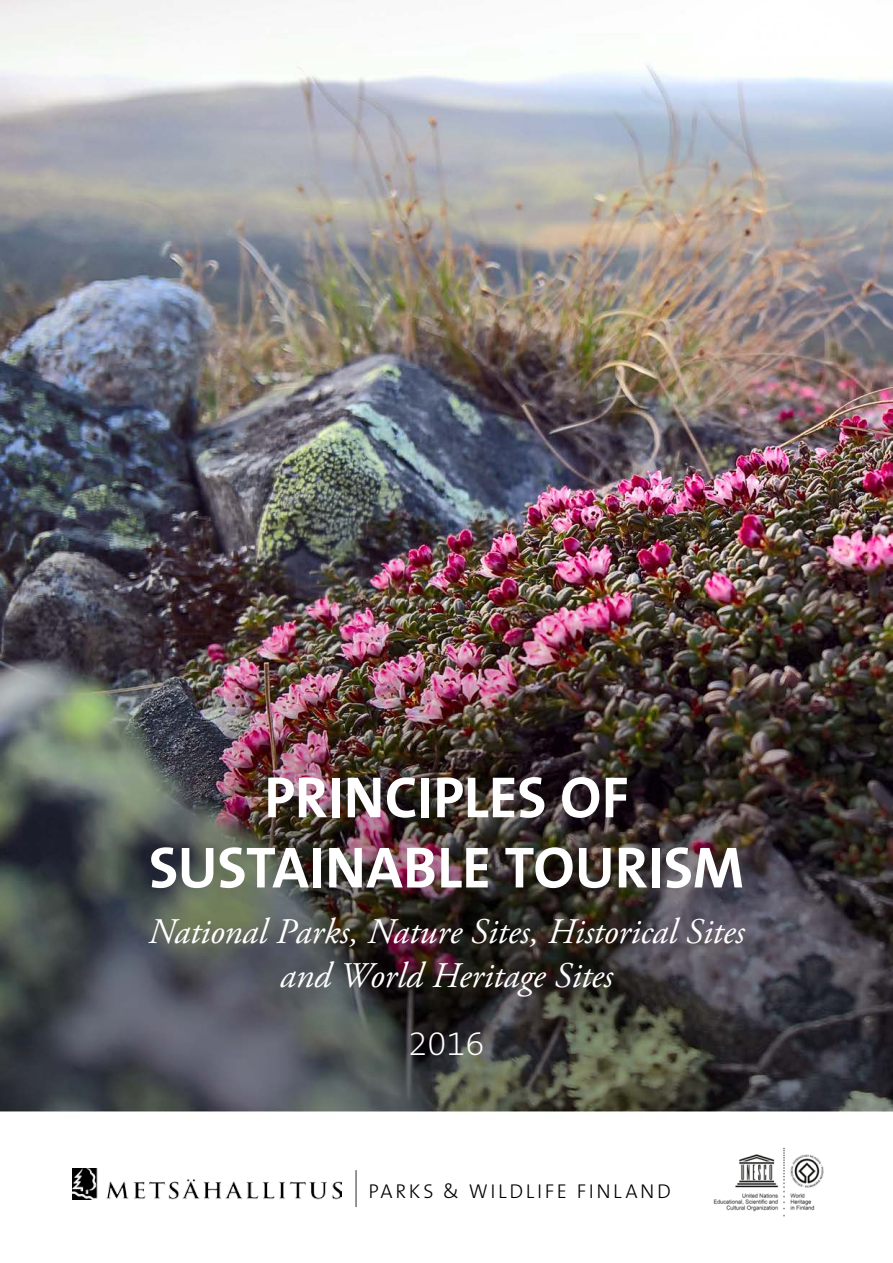
<style>
.page{position:relative;width:893px;height:1263px;background:#fff}
.page>*{position:absolute;margin:0;border:0;box-sizing:border-box;transform-origin:0 0}
.t1{font:700 58.5px/70.2px "The Sans Os F";color:#fff;text-align:center}
.t2{font:italic 36px/43.2px "Adobe Garamond Pro";color:#fff;text-align:center}
.t3{font:200 34.5px "The Sans Os F";color:#fff}
.t4{font:300 20.1px "The Sans Os F";letter-spacing:.125em;color:#000}
</style>
<div class="page">
<img style="left:0;top:0;width:893px;height:1208px">
<img style="left:72px;top:1169px;width:270px;height:30px">
<hr style="left:355px;top:1170px;width:2px;height:37px;background:#000">
<img style="left:711px;top:1147px;width:117px;height:70px">
<h1 class="t1" style="left:149px;top:763px;width:597px">PRINCIPLES OF<br>SUSTAINABLE TOURISM</h1>
<p class="t2" style="left:148px;top:911px;width:598px">National Parks, Nature Sites, Historical Sites and World Heritage Sites</p>
<p class="t3" style="left:409px;top:1021px;width:77px">2016</p>
<p class="t4" style="left:368px;top:1178px;width:304px">PARKS &amp; WILDLIFE F INLAND</p>
</div>
